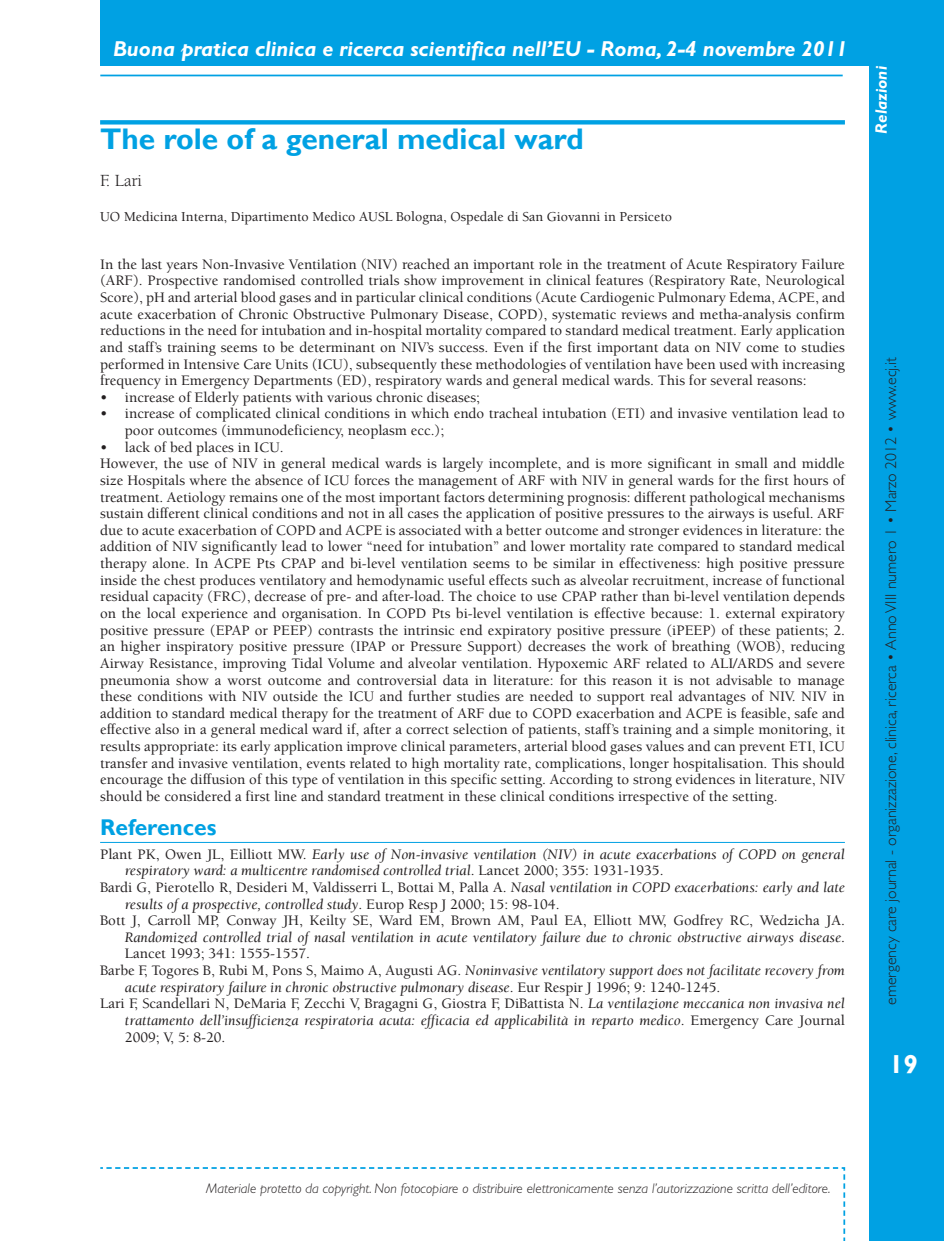
<style>
.page{position:relative;width:944px;height:1241px;background:#fff}
.page>*{position:absolute;margin:0;border:0;box-sizing:border-box;transform-origin:0 0}
.T1{font:700 29.75px "Gill Sans";color:#00a1e3}
.t1{font:700 26.25px "Gill Sans";color:#fff}
.T2_TITOLINO_TESTO{font:700 22.75px "Gill Sans";color:#00a1e3}
.Normale{font:italic 700 21.7px "Gill Sans";color:#fff}
.AUTORE{font:17.5px "Berkeley";color:#231f20}
.Normale-2{font:italic 700 16.62px "Gill Sans";color:#fff}
.t2{font:300 15.75px "Gill Sans";color:#231f20}
.Corpo_del_testo{font:500 14.88px/16.6px "Berkeley";color:#231f20;text-align:justify}
.Normale-3{font:500 14.88px/16.6px "Berkeley";color:#231f20;text-align:justify}
.Normale-4{font:italic 14.88px/16.6px "Berkeley";color:#231f20}
.t3{font:italic 300 14px "Gill Sans";color:#231f20}
.PROFESSIONE_AUTORI{font:500 14px "Berkeley";color:#231f20}
.s1{font-weight:500;font-style:normal}
.s2{font-weight:400;font-style:italic}
</style>
<div class="page">
<div style="left:100px;top:0;width:843px;height:66px;background:#00a1e3"></div>
<div style="left:869px;top:0;width:74px;height:1240px;background:#00a1e3"></div>
<hr style="left:100px;top:75px;width:742px;height:1px;background:#00a1e3">
<svg style="left:100px;top:1167px;width:745px;height:73px"></svg>
<svg style="left:100px;top:120px;width:744px;height:4px;background:#09a4e4"></svg>
<hr style="left:100px;top:842px;width:744px;height:1px;background:#00a1e3">
<p class="Normale" style="left:113px;top:36px;width:736px">Buona pratica clinica e ricerca scientifica nell’EU - Roma, 2-4 novembre 2011</p>
<p class="T1" style="left:100px;top:121px;width:485px">The role of a general medical ward</p>
<p class="AUTORE" style="left:100px;top:171px;width:44px">F. Lari</p>
<p class="PROFESSIONE_AUTORI" style="left:100px;top:209px;width:573px">UO Medicina Interna, Dipartimento Medico AUSL Bologna, Ospedale di San Giovanni in Persiceto</p>
<p class="Normale-3" style="left:100px;top:256px;width:746px">In the last years Non-Invasive Ventilation (NIV) reached an important role in the treatment of Acute Respiratory Failure (ARF). Prospective randomised controlled trials show improvement in clinical features (Respiratory Rate, Neurological Score), pH and arterial blood gases and in particular clinical conditions (Acute Cardiogenic Pulmonary Edema, ACPE, and acute exacerbation of Chronic Obstructive Pulmonary Disease, COPD), systematic reviews and metha-analysis confirm reductions in the need for intubation and in-hospital mortality compared to standard medical treatment. Early application and staff’s training seems to be determinant on NIV’s success. Even if the first important data on NIV come to studies performed in Intensive Care Units (ICU), subsequently these methodologies of ventilation have been used with increasing frequency in Emergency Departments (ED), respiratory wards and general medical wards. This for several reasons:</p>
<p class="Normale-3" style="left:100px;top:389px;width:381px">• increase of Elderly patients with various chronic diseases;</p>
<p class="Normale-3" style="left:125px;top:406px;width:721px;text-indent:-25px">• increase of complicated clinical conditions in which endo tracheal intubation (ETI) and invasive ventilation lead to poor outcomes (immunodeficiency, neoplasm ecc.);</p>
<p class="Normale-3" style="left:100px;top:439px;width:185px">• lack of bed places in ICU.</p>
<p class="Corpo_del_testo" style="left:100px;top:455px;width:746px">However, the use of NIV in general medical wards is largely incomplete, and is more significant in small and middle size Hospitals where the absence of ICU forces the management of ARF with NIV in general wards for the first hours of treatment. Aetiology remains one of the most important factors determining prognosis: different pathological mechanisms sustain different clinical conditions and not in all cases the application of positive pressures to the airways is useful. ARF due to acute exacerbation of COPD and ACPE is associated with a better outcome and stronger evidences in literature: the addition of NIV significantly lead to lower “need for intubation” and lower mortality rate compared to standard medical therapy alone. In ACPE Pts CPAP and bi-level ventilation seems to be similar in effectiveness: high positive pressure inside the chest produces ventilatory and hemodynamic useful effects such as alveolar recruitment, increase of functional residual capacity (FRC), decrease of pre- and after-load. The choice to use CPAP rather than bi-level ventilation depends on the local experience and organisation. In COPD Pts bi-level ventilation is effective because: 1. external expiratory positive pressure (EPAP or PEEP) contrasts the intrinsic end expiratory positive pressure (iPEEP) of these patients; 2. an higher inspiratory positive pressure (IPAP or Pressure Support) decreases the work of breathing (WOB), reducing Airway Resistance, improving Tidal Volume and alveolar ventilation. Hypoxemic ARF related to ALI/ARDS and severe pneumonia show a worst outcome and controversial data in literature: for this reason it is not advisable to manage these conditions with NIV outside the ICU and further studies are needed to support real advantages of NIV. NIV in addition to standard medical therapy for the treatment of ARF due to COPD exacerbation and ACPE is feasible, safe and effective also in a general medical ward if, after a correct selection of patients, staff’s training and a simple monitoring, it results appropriate: its early application improve clinical parameters, arterial blood gases values and can prevent ETI, ICU transfer and invasive ventilation, events related to high mortality rate, complications, longer hospitalisation. This should encourage the diffusion of this type of ventilation in this specific setting. According to strong evidences in literature, NIV should be considered a first line and standard treatment in these clinical conditions irrespective of the setting.</p>
<p class="T2_TITOLINO_TESTO" style="left:100px;top:813px;width:118px">References</p>
<p class="Normale-4" style="left:125px;top:846px;width:721px;text-indent:-25px"><span class="s1">Plant PK, Owen JL, Eilliott MW.</span> Early use of Non-invasive ventilation (NIV) in acute exacerbations of COPD on general respiratory ward: a multicentre randomised controlled trial<span class="s1">. Lancet 2000; 355: 1931-1935.</span></p>
<p class="Normale-4" style="left:125px;top:879px;width:721px;text-indent:-25px"><span class="s1">Bardi G, Pierotello R, Desideri M, Valdisserri L, Bottai M, Palla A.</span> Nasal ventilation in COPD exacerbations: early and late results of a prospective, controlled study<span class="s1">. Europ Resp J 2000; 15: 98-104.</span></p>
<p class="Normale-3" style="left:125px;top:912px;width:721px;text-indent:-25px">Bott J, Carroll MP, Conway JH, Keilty SE, Ward EM, Brown AM, Paul EA, Elliott MW, Godfrey RC, Wedzicha JA.<br><span class="s2">Randomized controlled trial of nasal ventilation in acute ventilatory failure due to chronic obstructive airways disease</span>.<br>Lancet 1993; 341: 1555-1557.</p>
<p class="Normale-4" style="left:125px;top:962px;width:721px;text-indent:-25px"><span class="s1">Barbe F, Togores B, Rubi M, Pons S, Maimo A, Augusti AG.</span> Noninvasive ventilatory support does not facilitate recovery from acute respiratory failure in chronic obstructive pulmonary disease<span class="s1">. Eur Respir J 1996; 9: 1240-1245.</span></p>
<p class="Normale-4" style="left:125px;top:995px;width:721px;text-align:justify;text-indent:-25px"><span class="s1">Lari F, Scandellari N, DeMaria F, Zecchi V, Bragagni G, Giostra F, DiBattista N.</span> La ventilazione meccanica non invasiva nel trattamento dell’insufficienza respiratoria acuta: efficacia ed applicabilità in reparto medico<span class="s1">. Emergency Care Journal 2009; V, 5: 8-20.</span></p>
<p class="Normale-2" style="left:871px;top:134px;width:69px;rotate:-90deg">Relazioni</p>
<p class="t2" style="left:881px;top:1004px;width:649px;rotate:-90deg">emergency care journal - organizzazione, clinica, ricerca • Anno VIII numero 1 • Marzo 2012 • www.ecj.it</p>
<p class="t1" style="left:889px;top:1048px;width:30px">19</p>
<p class="t3" style="left:206px;top:1180px;width:625px">Materiale protetto da copyright. Non fotocopiare o distribuire elettronicamente senza l’autorizzazione scritta dell’editore.</p>
</div>
